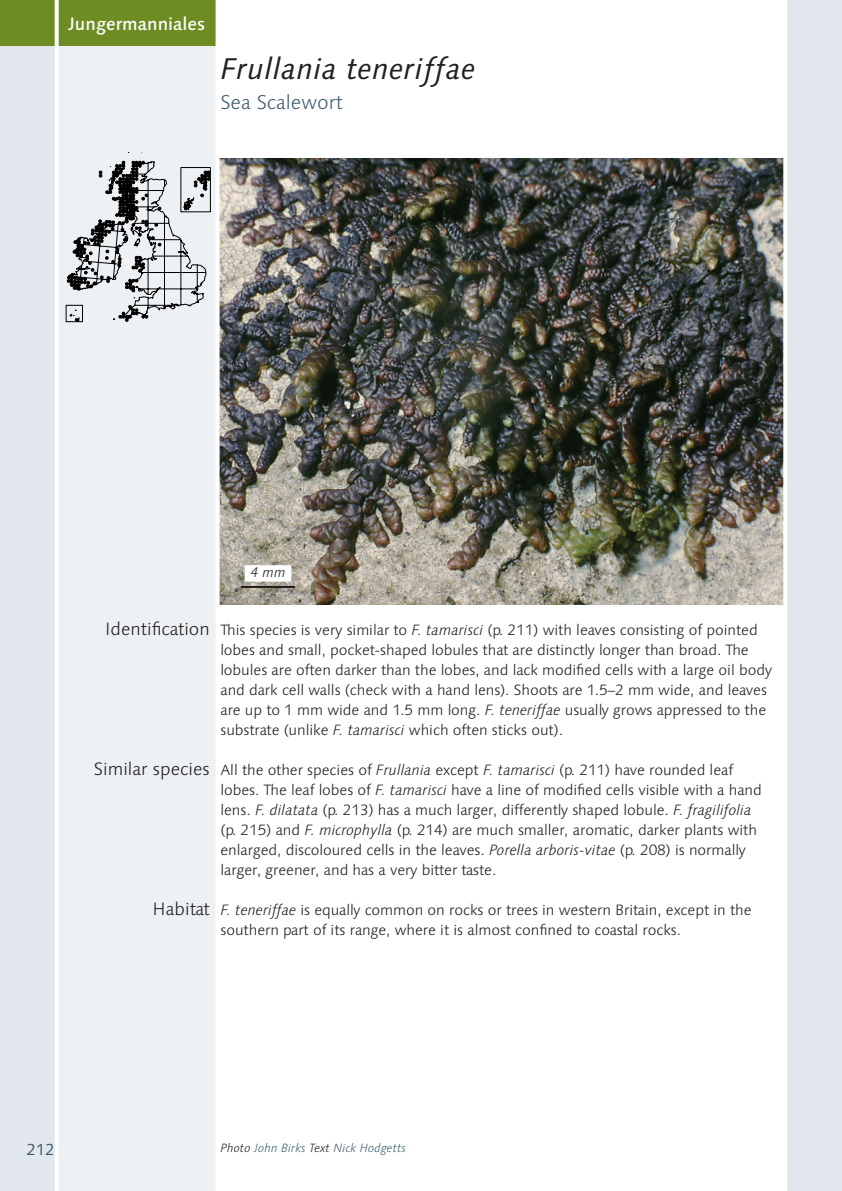
<style>
.page{position:relative;width:842px;height:1191px;background:#fff}
.page>*{position:absolute;margin:0;border:0;box-sizing:border-box;transform-origin:0 0}
.t1{font:italic 30px "Linotype Syntax";letter-spacing:.01em;color:#231f20}
.t2{font:300 20px "Linotype Syntax";color:#3f5f6e}
.t3{font:300 18px "Linotype Syntax";color:#231f20}
.t4{font:500 18px "Linotype Syntax";color:#fff}
.t5{font:16px "Linotype Syntax";color:#3f5f6e}
.t6{font:300 15px/20px "Linotype Syntax";letter-spacing:-.005em;color:#231f20}
.t7{font:italic 300 14px "Linotype Syntax";color:#231f20}
.t8{font:italic 300 12px "Linotype Syntax";color:#3f5f6e}
.s1{font-style:italic}
.s2{color:#231f20}
</style>
<div class="page">
<img style="left:220px;top:159px;width:563px;height:445px">
<div style="left:0;top:0;width:218px;height:1191px;background:#edf1f4"></div>
<svg style="left:66px;top:152px;width:144px;height:170px"></svg>
<div style="left:0;top:0;width:57px;height:1191px;background:#e1e7ec"></div>
<div style="left:785px;top:0;width:57px;height:1191px;background:#e1e7ec"></div>
<hr style="left:241px;top:586px;width:54px;height:2px;background:#231f20">
<div style="left:245px;top:565px;width:46px;height:16px;background:#fff"></div>
<div style="left:0;top:0;width:218px;height:45px;background:#6d8d23"></div>
<hr style="left:55px;top:0;width:4px;height:1191px;background:#fff">
<hr style="left:216px;top:0;width:4px;height:1191px;background:#fff">
<hr style="left:783px;top:0;width:4px;height:1191px;background:#fff">
<p class="t4" style="left:68px;top:13px;width:139px">Jungermanniales</p>
<h1 class="t1" style="left:220px;top:51px;width:257px">Frullania teneriffae</h1>
<h2 class="t2" style="left:220px;top:90px;width:124px">Sea Scalewort</h2>
<p class="t7" style="left:250px;top:564px;width:37px">4 mm</p>
<p class="t3" style="left:105px;top:618px;width:106px">Identification</p>
<p class="t3" style="left:94px;top:758px;width:117px">Similar species</p>
<p class="t3" style="left:153px;top:898px;width:59px">Habitat</p>
<p class="t6" style="left:220px;top:620px;width:553px">This species is very similar to <span class="s1">F. tamarisci</span> (p. 211) with leaves consisting of pointed lobes and small, pocket-shaped lobules that are distinctly longer than broad. The lobules are often darker than the lobes, and lack modified cells with a large oil body and dark cell walls (check with a hand lens). Shoots are 1.5–2 mm wide, and leaves are up to 1 mm wide and 1.5 mm long. <span class="s1">F. teneriffae</span> usually grows appressed to the substrate (unlike <span class="s1">F. tamarisci</span> which often sticks out).</p>
<p class="t6" style="left:220px;top:760px;width:543px">All the other species of <span class="s1">Frullania</span> except <span class="s1">F. tamarisci</span> (p. 211) have rounded leaf lobes. The leaf lobes of <span class="s1">F. tamarisci</span> have a line of modified cells visible with a hand lens. <span class="s1">F. dilatata</span> (p. 213) has a much larger, differently shaped lobule. <span class="s1">F. fragilifolia </span>(p. 215) and <span class="s1">F. microphylla</span> (p. 214) are much smaller, aromatic, darker plants with enlarged, discoloured cells in the leaves. <span class="s1">Porella arboris-vitae</span> (p. 208) is normally larger, greener, and has a very bitter taste.</p>
<p class="t6" style="left:220px;top:900px;width:533px"><span class="s1">F. teneriffae</span> is equally common on rocks or trees in western Britain, except in the southern part of its range, where it is almost confined to coastal rocks.</p>
<p class="t5" style="left:26px;top:1139px;width:30px">212</p>
<p class="t8" style="left:220px;top:1140px;width:187px"><span class="s2">Photo</span> John Birks <span class="s2">Text</span> Nick Hodgetts</p>
</div>
